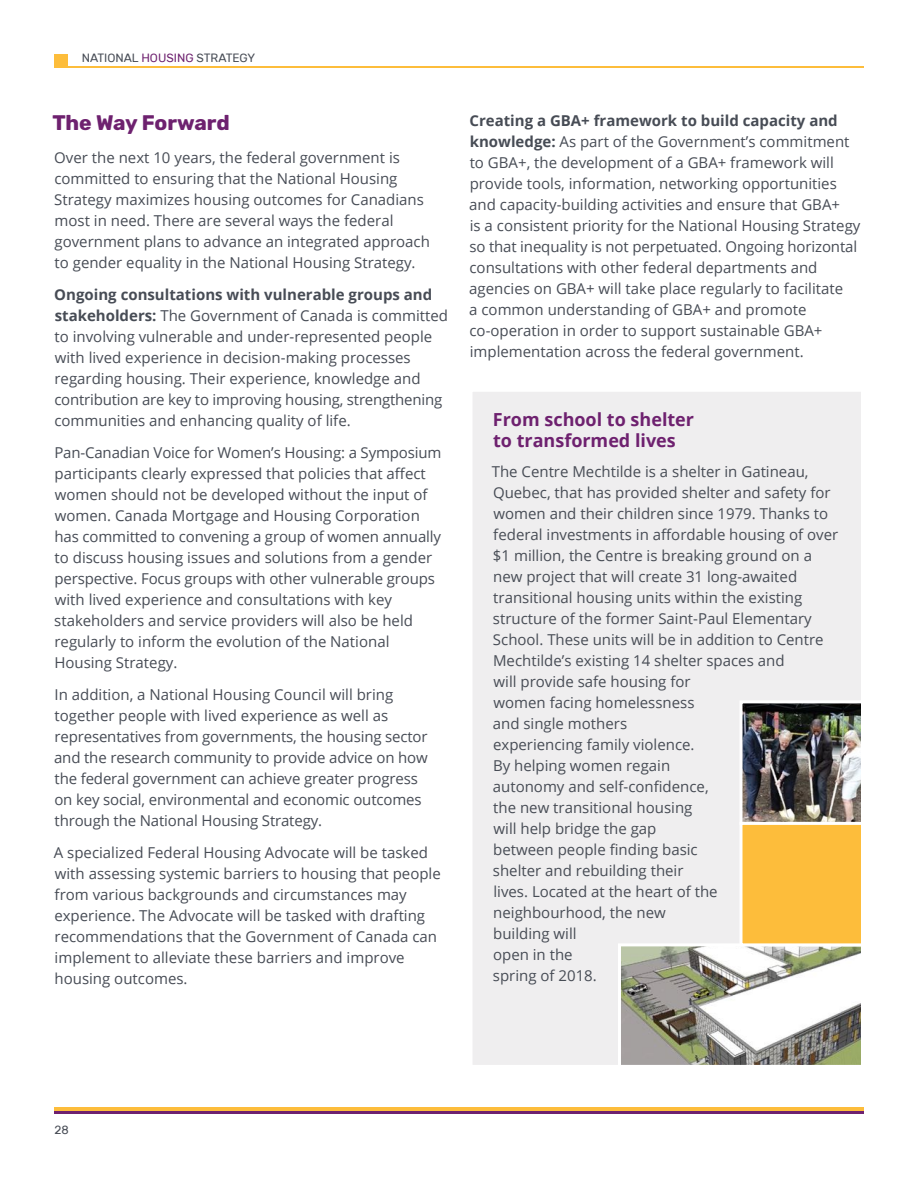
<style>
.page{position:relative;width:918px;height:1188px;background:#fff}
.page>*{position:absolute;margin:0;border:0;box-sizing:border-box;transform-origin:0 0}
.t1{font:700 21px "Rubik";letter-spacing:-.005em;color:#6e216f}
.t2{font:700 18px/21.6px "Open Sans";color:#6e216f}
.t3{font:15px/21px "Open Sans";color:#474c55}
.t4{font:12px "Rubik";color:#474c55}
.s1{color:#6e216f}
.s2{font-weight:700}
</style>
<div class="page">
<div style="left:54px;top:54px;width:14px;height:14px;background:#fdbd3b"></div>
<hr style="left:54px;top:66px;width:810px;height:2px;background:#fdbd3b">
<hr style="left:54px;top:1107px;width:810px;height:4px;background:#fdbd3b">
<hr style="left:54px;top:1111px;width:810px;height:3px;background:#6e216f">
<div style="left:471px;top:390px;width:391px;height:676px;background:#efeeef"></div>
<div style="left:470px;top:389px;width:394px;height:679px;border:3px solid #fff"></div>
<img style="left:622px;top:947px;width:238px;height:117px">
<div style="left:618px;top:943px;width:246px;height:125px;border:3px solid #fff"></div>
<img style="left:744px;top:704px;width:116px;height:117px">
<div style="left:740px;top:700px;width:124px;height:125px;border:3px solid #fff"></div>
<div style="left:740px;top:822px;width:124px;height:124px;background:#fdbd3b;border:3px solid #fff"></div>
<p class="t4" style="left:82px;top:51px;width:175px">NATIONAL <span class="s1">HOUSING</span> STRATEGY</p>
<h1 class="t1" style="left:52px;top:110px;width:179px">The Way Forward</h1>
<p class="t3" style="left:54px;top:147px;width:377px">Over the next 10 years, the federal government is committed to ensuring that the National Housing Strategy maximizes housing outcomes for Canadians most in need. There are several ways the federal government plans to advance an integrated approach to gender equality in the National Housing Strategy.</p>
<p class="t3" style="left:54px;top:284px;width:395px"><span class="s2">Ongoing consultations with vulnerable groups and stakeholders:</span> The Government of Canada is committed to involving vulnerable and under-represented people with lived experience in decision-making processes regarding housing. Their experience, knowledge and contribution are key to improving housing, strengthening communities and enhancing quality of life.</p>
<p class="t3" style="left:54px;top:442px;width:389px">Pan-Canadian Voice for Women’s Housing: a Symposium participants clearly expressed that policies that affect women should not be developed without the input of women. Canada Mortgage and Housing Corporation has committed to convening a group of women annually to discuss housing issues and solutions from a gender perspective. Focus groups with other vulnerable groups with lived experience and consultations with key stakeholders and service providers will also be held regularly to inform the evolution of the National Housing Strategy.</p>
<p class="t3" style="left:54px;top:684px;width:375px">In addition, a National Housing Council will bring together people with lived experience as well as representatives from governments, the housing sector and the research community to provide advice on how the federal government can achieve greater progress on key social, environmental and economic outcomes through the National Housing Strategy.</p>
<p class="t3" style="left:54px;top:841px;width:388px">A specialized Federal Housing Advocate will be tasked with assessing systemic barriers to housing that people from various backgrounds and circumstances may experience. The Advocate will be tasked with drafting recommendations that the Government of Canada can implement to alleviate these barriers and improve housing outcomes.</p>
<p class="t3" style="left:469px;top:110px;width:393px"><span class="s2">Creating a GBA+ framework to build capacity and knowledge:</span> As part of the Government’s commitment to GBA+, the development of a GBA+ framework will provide tools, information, networking opportunities and capacity-building activities and ensure that GBA+<br>is a consistent priority for the National Housing Strategy so that inequality is not perpetuated. Ongoing horizontal consultations with other federal departments and agencies on GBA+ will take place regularly to facilitate<br>a common understanding of GBA+ and promote co-operation in order to support sustainable GBA+ implementation across the federal government.</p>
<p class="t2" style="left:493px;top:408px;width:203px">From school to shelter to transformed lives</p>
<p class="t3" style="left:492px;top:460px;width:348px">The Centre Mechtilde is a shelter in Gatineau, Quebec, that has provided shelter and safety for women and their children since 1979. Thanks to federal investments in affordable housing of over $1 million, the Centre is breaking ground on a new project that will create 31 long-awaited transitional housing units within the existing structure of the former Saint-Paul Elementary School. These units will be in addition to Centre Mechtilde’s existing 14 shelter spaces and<br>will provide safe housing for<br>women facing homelessness<br>and single mothers<br>experiencing family violence.<br>By helping women regain<br>autonomy and self-confidence,<br>the new transitional housing<br>will help bridge the gap<br>between people finding basic<br>shelter and rebuilding their<br>lives. Located at the heart of the<br>neighbourhood, the new<br>building will<br>open in the<br>spring of 2018.</p>
<p class="t4" style="left:54px;top:1123px;width:16px">28</p>
</div>
